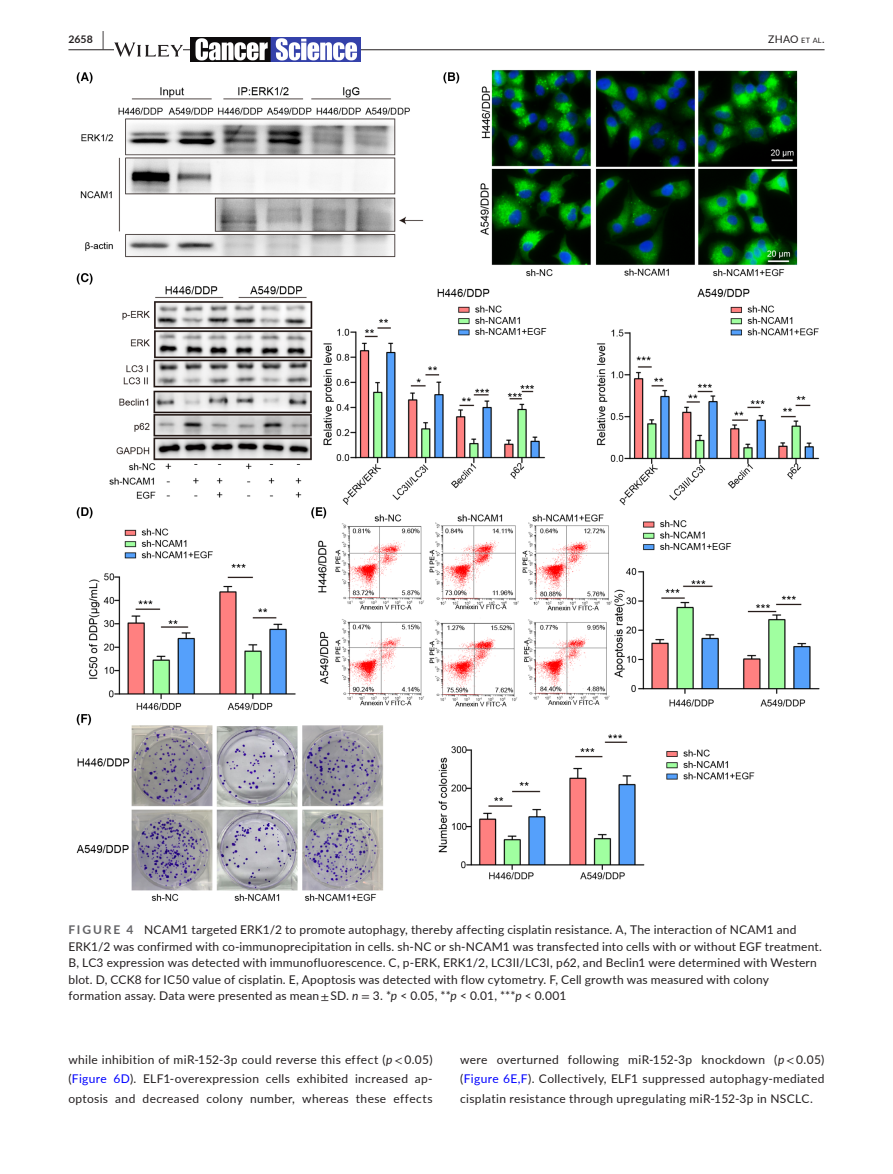
<style>
.page{position:relative;width:893px;height:1174px;background:#fff}
.page>*{position:absolute;margin:0;border:0;box-sizing:border-box;transform-origin:0 0}
.t1{font:12px/19.5px "Lato";letter-spacing:.015em;color:#231f20;text-align:justify}
.t2{font:10.5px "Lato";color:#231f20}
.t3{font:700 10.5px "Lato";color:#231f20}
.s1{font-size:19.5px}
.s2{font-size:7.35px}
.s3{font-weight:700;color:#636366}
.s4{font-family:"STIX"}
.s5{font-style:italic}
.s6{color:#00f}
</style>
<div class="page">
<hr style="left:68px;top:49px;width:756px;height:1px;background:#231f20">
<svg style="left:114px;top:42px;width:69px;height:15px"></svg>
<img style="left:191px;top:38px;width:170px;height:24px">
<img style="left:76px;top:70px;width:744px;height:831px">
<p class="t3" style="left:68px;top:31px;width:37px">2658 <span class="s1">|</span></p>
<p class="t2" style="left:768px;top:31px;width:58px">ZHAO <span class="s2">et al</span>.</p>
<p class="t1" style="left:68px;top:921px;width:755px;line-height:16.5px;text-align:left"><span class="s3">FIGURE 4</span> NCAM1 targeted ERK1/2 to promote autophagy, thereby affecting cisplatin resistance. A, The interaction of NCAM1 and ERK1/2 was confirmed with co-immunoprecipitation in cells. sh-NC or sh-NCAM1 was transfected into cells with or without EGF treatment.<br>B, LC3 expression was detected with immunofluorescence. C, p-ERK, ERK1/2, LC3II/LC3I, p62, and Beclin1 were determined with Western blot. D, CCK8 for IC50 value of cisplatin. E, Apoptosis was detected with flow cytometry. F, Cell growth was measured with colony formation assay. Data were presented as mean <span class="s4">±</span> SD. <span class="s5">n</span> <span class="s4">=</span> 3. *<span class="s5">p</span> ˂ 0.05, **<span class="s5">p</span> ˂ 0.01, ***<span class="s5">p</span> ˂ 0.001</p>
<p class="t1" style="left:68px;top:1049px;width:366px">while inhibition of miR-152-3p could reverse this effect (<span class="s5">p</span><span class="s4">&lt;</span> 0.05) (<span class="s6">Figure 6D</span>). ELF1-overexpression cells exhibited increased ap&shy;optosis and decreased colony number, whereas these effects</p>
<p class="t1" style="left:460px;top:1049px;width:366px">were overturned following miR-152-3p knockdown (<span class="s5">p</span><span class="s4">&lt;</span> 0.05) (<span class="s6">Figure 6E,F</span>). Collectively, ELF1 suppressed autophagy-mediated cisplatin resistance through upregulating miR-152-3p in NSCLC.</p>
</div>
